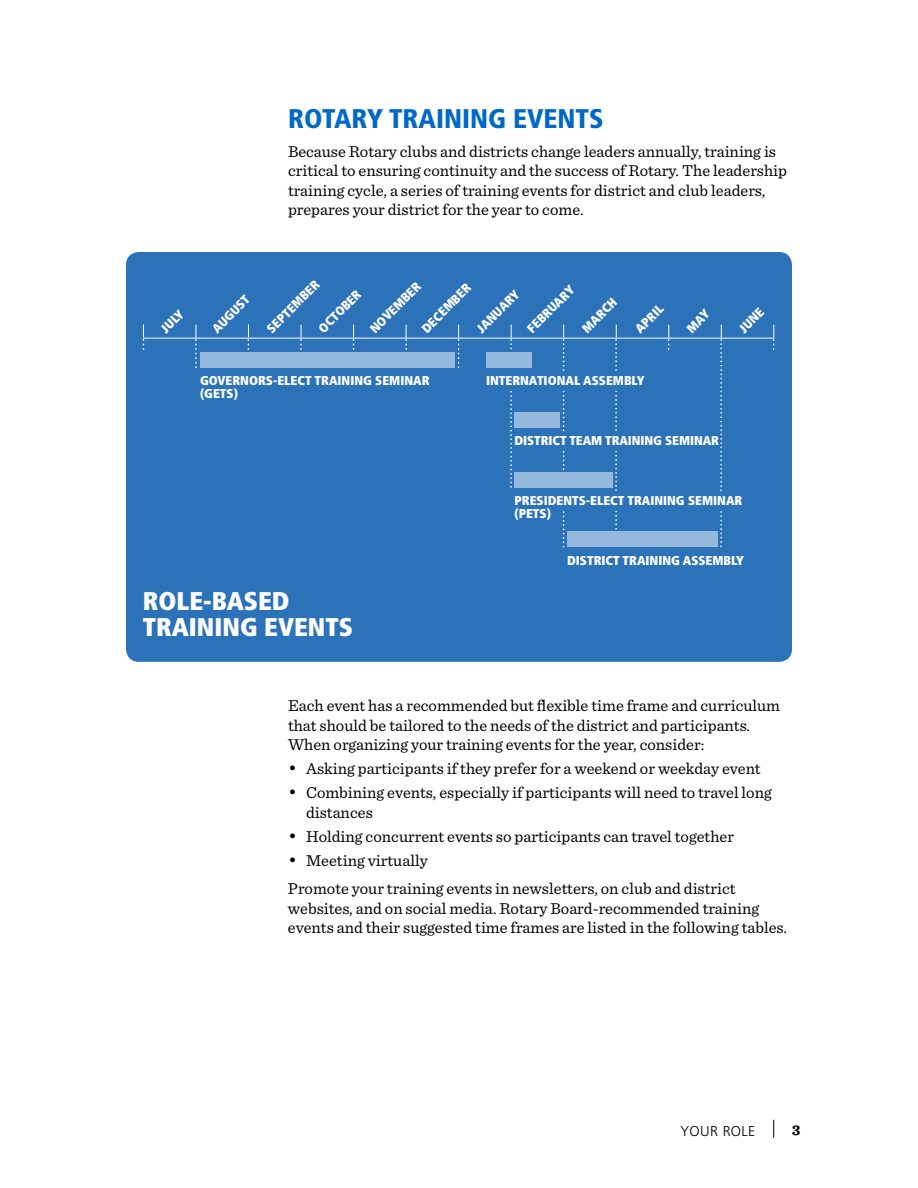
<style>
.page{position:relative;width:918px;height:1188px;background:#fff}
.page>*{position:absolute;margin:0;border:0;box-sizing:border-box;transform-origin:0 0}
.t1{font:900 condensed 27px "Frutiger LT Std";color:#0069c8}
.t2{font:900 condensed 25.65px/25.7px "Frutiger LT Std";color:#fff}
.t3{font:16.5px/19.5px "Sentinel";color:#000}
.t4{font:700 15px "Sentinel";color:#000}
.t5{font:300 14.25px "Frutiger LT Std";letter-spacing:.025em;color:#000}
.t6{font:900 condensed 12.75px/12.8px "Frutiger LT Std";color:#fff}
.s1{font-size:19.5px}
</style>
<div class="page">
<svg style="left:773px;top:1120px;width:1px;height:18px"></svg>
<div style="left:126px;top:252px;width:666px;height:410px;background:#2c72b9;border-radius:13px"></div>
<hr style="left:143px;top:338px;width:53px;height:1px;background:#fff">
<hr style="left:196px;top:338px;width:53px;height:1px;background:#fff">
<hr style="left:249px;top:338px;width:52px;height:1px;background:#fff">
<hr style="left:301px;top:338px;width:53px;height:1px;background:#fff">
<hr style="left:354px;top:338px;width:52px;height:1px;background:#fff">
<hr style="left:406px;top:338px;width:53px;height:1px;background:#fff">
<hr style="left:459px;top:338px;width:52px;height:1px;background:#fff">
<hr style="left:511px;top:338px;width:53px;height:1px;background:#fff">
<hr style="left:564px;top:338px;width:52px;height:1px;background:#fff">
<hr style="left:616px;top:338px;width:53px;height:1px;background:#fff">
<hr style="left:669px;top:338px;width:52px;height:1px;background:#fff">
<hr style="left:721px;top:338px;width:53px;height:1px;background:#fff">
<svg style="left:143px;top:325px;width:1px;height:25px"></svg>
<svg style="left:195px;top:325px;width:2px;height:43px"></svg>
<svg style="left:248px;top:325px;width:1px;height:25px"></svg>
<svg style="left:300px;top:325px;width:2px;height:25px"></svg>
<svg style="left:353px;top:325px;width:1px;height:25px"></svg>
<svg style="left:405px;top:325px;width:2px;height:25px"></svg>
<svg style="left:458px;top:325px;width:1px;height:43px"></svg>
<svg style="left:563px;top:325px;width:1px;height:222px"></svg>
<svg style="left:615px;top:325px;width:2px;height:205px"></svg>
<svg style="left:668px;top:325px;width:1px;height:25px"></svg>
<svg style="left:720px;top:325px;width:2px;height:222px"></svg>
<svg style="left:773px;top:325px;width:1px;height:25px"></svg>
<div style="left:561px;top:433px;width:6px;height:18px;background:#2c72b9"></div>
<div style="left:613px;top:433px;width:7px;height:18px;background:#2c72b9"></div>
<div style="left:561px;top:482px;width:6px;height:28px;background:#2c72b9"></div>
<div style="left:613px;top:492px;width:6px;height:18px;background:#2c72b9"></div>
<div style="left:718px;top:492px;width:6px;height:18px;background:#2c72b9"></div>
<div style="left:560px;top:373px;width:6px;height:17px;background:#2c72b9"></div>
<div style="left:614px;top:373px;width:6px;height:17px;background:#2c72b9"></div>
<svg style="left:508px;top:325px;width:6px;height:163px"></svg>
<div style="left:200px;top:352px;width:255px;height:16px;background:#95b9dc"></div>
<div style="left:486px;top:352px;width:46px;height:16px;background:#95b9dc"></div>
<div style="left:514px;top:412px;width:46px;height:16px;background:#95b9dc"></div>
<div style="left:514px;top:472px;width:99px;height:16px;background:#95b9dc"></div>
<div style="left:567px;top:532px;width:151px;height:15px;background:#95b9dc"></div>
<h1 class="t1" style="left:288px;top:103px;width:317px">ROTARY TRAINING EVENTS</h1>
<p class="t3" style="left:288px;top:140px;width:501px">Because Rotary clubs and districts change leaders annually, training is critical to ensuring continuity and the success of Rotary. The leadership training cycle, a series of training events for district and club leaders, prepares your district for the year to come.</p>
<p class="t6" style="left:159px;top:326px;width:28px;rotate:-45deg">JULY</p>
<p class="t6" style="left:210px;top:326px;width:49px;rotate:-45deg">AUGUST</p>
<p class="t6" style="left:265px;top:326px;width:70px;rotate:-45deg">SEPTEMBER</p>
<p class="t6" style="left:316px;top:326px;width:56px;rotate:-45deg">OCTOBER</p>
<p class="t6" style="left:368px;top:326px;width:67px;rotate:-45deg">NOVEMBER</p>
<p class="t6" style="left:419px;top:326px;width:65px;rotate:-45deg">DECEMBER</p>
<p class="t6" style="left:474px;top:326px;width:56px;rotate:-45deg">JANUARY</p>
<p class="t6" style="left:525px;top:326px;width:62px;rotate:-45deg">FEBRUARY</p>
<p class="t6" style="left:580px;top:326px;width:45px;rotate:-45deg">MARCH</p>
<p class="t6" style="left:633px;top:326px;width:36px;rotate:-45deg">APRIL</p>
<p class="t6" style="left:737px;top:326px;width:31px;rotate:-45deg">JUNE</p>
<p class="t6" style="left:200px;top:375px;width:231px">GOVERNORS-ELECT TRAINING SEMINAR (GETS)</p>
<p class="t6" style="left:486px;top:375px;width:160px">INTERNATIONAL ASSEMBLY</p>
<p class="t6" style="left:514px;top:434px;width:206px">DISTRICT TEAM TRAINING SEMINAR</p>
<p class="t6" style="left:514px;top:494px;width:229px">PRESIDENTS-ELECT TRAINING SEMINAR (PETS)</p>
<p class="t6" style="left:567px;top:554px;width:178px">DISTRICT TRAINING ASSEMBLY</p>
<h2 class="t2" style="left:143px;top:588px;width:212px">ROLE-BASED<br>TRAINING EVENTS</h2>
<p class="t3" style="left:288px;top:695px;width:494px">Each event has a recommended but flexible time frame and curriculum that should be tailored to the needs of the district and participants.<br>When organizing your training events for the year, consider:</p>
<p class="t3" style="left:288px;top:758px;width:474px"><span class="s1">•</span> Asking participants if they prefer for a weekend or weekday event</p>
<p class="t3" style="left:306px;top:782px;width:467px;text-indent:-18px"><span class="s1">•</span> Combining events, especially if participants will need to travel long distances</p>
<p class="t3" style="left:288px;top:826px;width:448px"><span class="s1">•</span> Holding concurrent events so participants can travel together</p>
<p class="t3" style="left:288px;top:845px;width:449px;line-height:28.5px"><span class="s1">•</span> Meeting virtually<br>Promote your training events in newsletters, on club and district</p>
<p class="t3" style="left:288px;top:898px;width:501px">websites, and on social media. Rotary Board-recommended training events and their suggested time frames are listed in the following tables.</p>
<p class="t5" style="left:681px;top:1123px;width:76px">YOUR ROLE</p>
<p class="t4" style="left:792px;top:1117px;width:10px">3</p>
</div>
